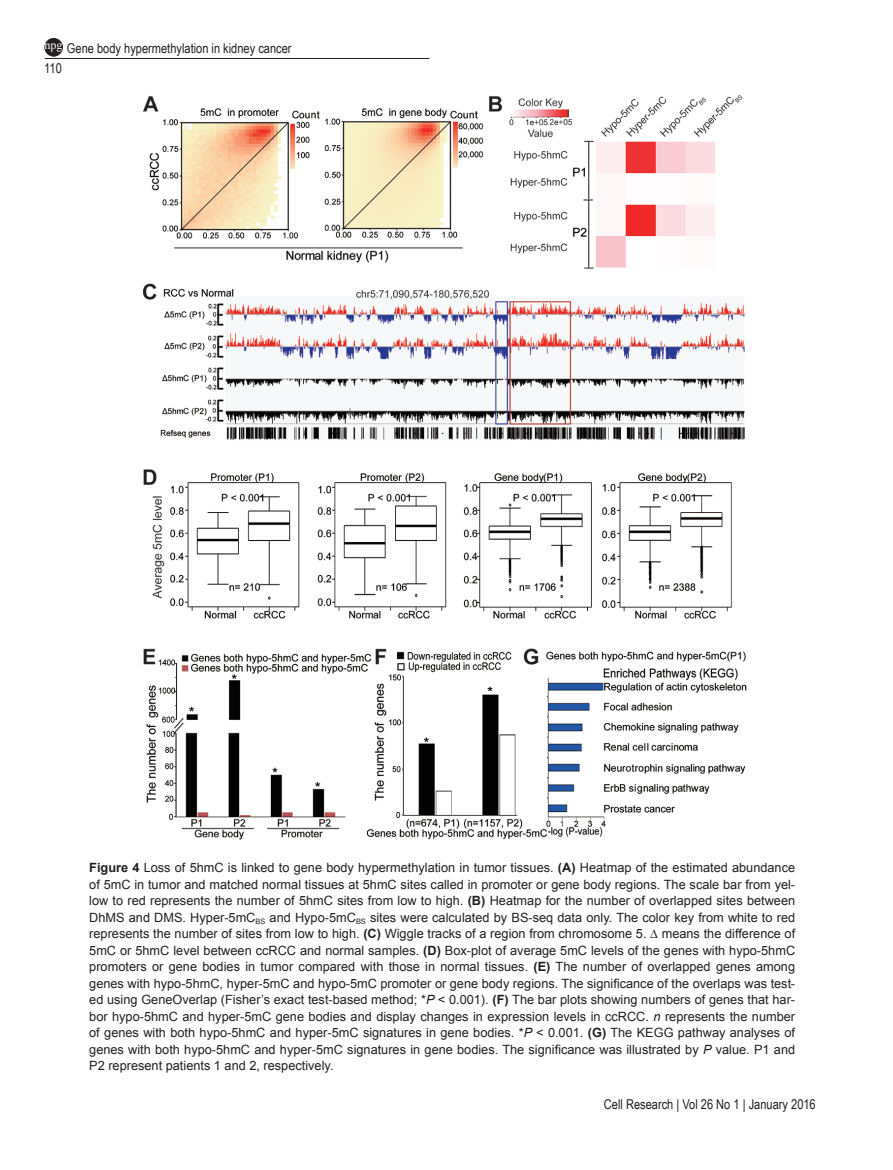
<style>
.page{position:relative;width:893px;height:1170px;background:#fff}
.page>*{position:absolute;margin:0;border:0;box-sizing:border-box;transform-origin:0 0}
.t1{font:13.5px "Arial Narrow";color:#231f20}
.t2{font:12.75px/16.5px "Arial";color:#231f20;text-align:justify}
.t3{font:12.75px "Arial MT2";color:#231f20}
.t4{font:12px "Times New Roman";color:#fff}
.s1{font-weight:700}
.s2{font-family:"Arial"}
.s3{font-family:"Arial";font-weight:700}
.s4{font-style:italic}
.s5{font-family:"Arial";font-style:italic}
</style>
<div class="page">
<hr style="left:45px;top:58px;width:384px;height:1px;background:#231f20">
<div style="left:45px;top:38px;width:17px;height:18px;background:#231f20;border-radius:50%"></div>
<div style="left:45px;top:38px;width:18px;height:18px;border:1px solid #231f20;border-radius:50%"></div>
<img style="left:143px;top:95px;width:603px;height:745px">
<p class="t1" style="left:67px;top:39px;width:226px">Gene body hypermethylation in kidney cancer</p>
<p class="t4" style="left:45px;top:37px;width:20px">npg</p>
<p class="t1" style="left:44px;top:58px;width:19px">110</p>
<p class="t2" style="left:89px;top:859px;width:707px"><span class="s1">Figure 4</span> Loss of 5hmC is linked to gene body hypermethylation in tumor tissues. <span class="s1">(A)</span> Heatmap of the estimated abundance of 5mC in tumor and matched normal tissues at 5hmC sites called in promoter or gene body regions. The scale bar from yel&shy;low to red represents the number of 5hmC sites from low to high. <span class="s1">(B)</span> Heatmap for the number of overlapped sites between DhMS and DMS. Hyper-5mC<sub>BS</sub> and Hypo-5mC<sub>BS</sub> sites were calculated by BS-seq data only. The color key from white to red</p>
<p class="t3" style="left:89px;top:925px;width:707px"><span class="s2">represents the number of sites from low to high.</span> <span class="s3">(C)</span> Wiggle tracks of a region from chromosome 5. ∆ means the difference of</p>
<p class="t2" style="left:89px;top:942px;width:707px">5mC or 5hmC level between ccRCC and normal samples. <span class="s1">(D)</span> Box-plot of average 5mC levels of the genes with hypo-5hmC promoters or gene bodies in tumor compared with those in normal tissues. <span class="s1">(E)</span> The number of overlapped genes among</p>
<p class="t3" style="left:89px;top:974px;width:707px">genes with hypo-5hmC, hyper-5mC and hypo-5mC promoter or gene body regions. The significance of the overlaps was test<span class="s2">-</span></p>
<p class="t2" style="left:89px;top:991px;width:707px">ed using GeneOverlap (Fisher’s exact test-based method; *<span class="s4">P</span> &lt; 0.001). <span class="s1">(F)</span> The bar plots showing numbers of genes that har&shy;bor hypo-5hmC and hyper-5mC gene bodies and display changes in expression levels in ccRCC. <span class="s4">n</span> represents the number of genes with both hypo-5hmC and hyper-5mC signatures in gene bodies. *<span class="s4">P</span> &lt; 0.001. <span class="s1">(G)</span> The KEGG pathway analyses of</p>
<p class="t3" style="left:89px;top:1040px;width:707px">genes with both hypo-5hmC and hyper-5mC signatures in gene bodies. The significance was illustrated by <span class="s5">P</span> <span class="s2">value. P1 and</span></p>
<p class="t2" style="left:89px;top:1057px;width:246px">P2 represent patients 1 and 2, respectively.</p>
<p class="t1" style="left:604px;top:1094px;width:213px">Cell Research | Vol 26 No 1 | January 2016</p>
</div>
